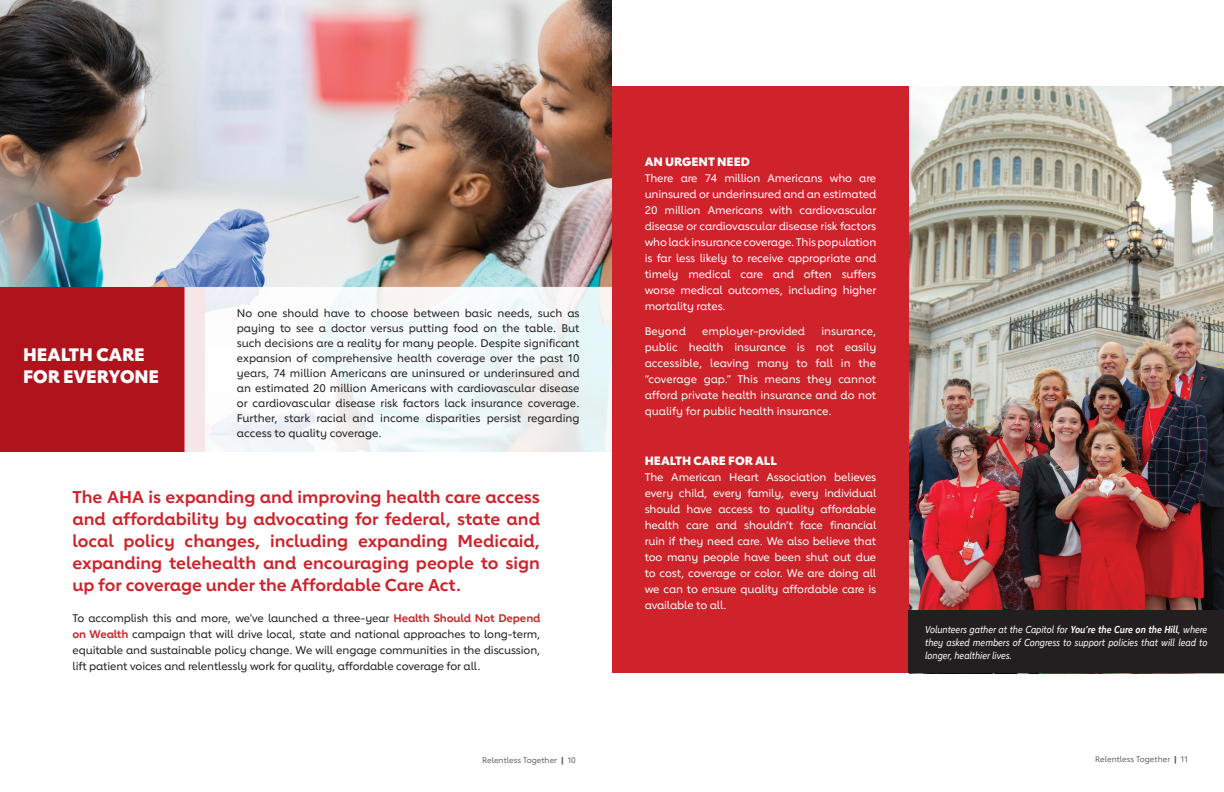
<style>
.page{position:relative;width:1224px;height:792px;background:#fff}
.page>*{position:absolute;margin:0;border:0;box-sizing:border-box;transform-origin:0 0}
.t1{font:800 18px/21.6px "Lub Dub";color:#fff}
.t2{font:700 17px/22px "Lub Dub";color:#ce232a;text-align:justify}
.t3{font:800 12px "Lub Dub";color:#fff}
.t4{font:500 11px/16px "Lub Dub";letter-spacing:-.01em;color:#fff;text-align:justify}
.t5{font:500 11px/15px "Lub Dub";letter-spacing:-.01em;color:#231f20;text-align:justify}
.t6{font:italic 10px/13px "Lub Dub Condensed";color:#fff;text-align:justify}
.t7{font:500 8px "Lub Dub";color:#636366}
.s1{font-weight:700;color:#ce232a}
.s2{font-weight:800}
.s3{font-weight:700}
</style>
<div class="page">
<img style="left:0;top:0;width:612px;height:287px">
<div style="left:0;top:287px;width:204px;height:164px;background:#b0131c"></div>
<svg style="left:184px;top:287px;width:428px;height:165px;fill:#f4f9fa"></svg>
<div style="left:612px;top:86px;width:297px;height:587px;background:#ce232a"></div>
<img style="left:909px;top:86px;width:315px;height:524px">
<div style="left:908px;top:610px;width:316px;height:63px;background:#231f20"></div>
<h1 class="t1" style="left:23px;top:344px;width:138px">HEALTH CARE<br>FOR EVERYONE</h1>
<p class="t5" style="left:237px;top:305px;width:344px">No one should have to choose between basic needs, such as paying to see a doctor versus putting food on the table. But such decisions are a reality for many people. Despite significant expansion of comprehensive health coverage over the past 10 years, 74 million Americans are uninsured or underinsured and an estimated 20 million Americans with cardiovascular disease or cardiovascular disease risk factors lack insurance coverage.<br>Further, stark racial and income disparities persist regarding access to quality coverage.</p>
<p class="t2" style="left:72px;top:485px;width:469px">The AHA is expanding and improving health care access and affordability by advocating for federal, state and local policy changes, including expanding Medicaid, expanding telehealth and encouraging people to sign up for coverage under the Affordable Care Act.</p>
<p class="t5" style="left:72px;top:610px;width:469px;line-height:16px">To accomplish this and more, we’ve launched a three-year <span class="s1">Health Should Not Depend on Wealth</span> campaign that will drive local, state and national approaches to long-term, equitable and sustainable policy change. We will engage communities in the discussion, lift patient voices and relentlessly work for quality, affordable coverage for all.</p>
<p class="t7" style="left:482px;top:755px;width:95px">Relentless Together <span class="s2">|</span> 10</p>
<p class="t3" style="left:645px;top:154px;width:107px">AN URGENT NEED</p>
<p class="t4" style="left:645px;top:170px;width:233px">There are 74 million Americans who are uninsured or underinsured and an estimated 20 million Americans with cardiovascular disease or cardiovascular disease risk factors who lack insurance coverage. This population is far less likely to receive appropriate and timely medical care and often suffers worse medical outcomes, including higher mortality rates.</p>
<p class="t4" style="left:645px;top:323px;width:43px">Beyond</p>
<p class="t4" style="left:702px;top:323px;width:104px">employer-provided</p>
<p class="t4" style="left:645px;top:323px;width:233px;text-indent:177px">insurance, public health insurance is not easily accessible, leaving many to fall in the “coverage gap.” This means they cannot afford private health insurance and do not qualify for public health insurance.</p>
<p class="t3" style="left:645px;top:453px;width:134px">HEALTH CARE FOR ALL</p>
<p class="t4" style="left:645px;top:469px;width:233px">The American Heart Association believes every child, every family, every individual should have access to quality affordable health care and shouldn’t face financial ruin if they need care. We also believe that too many people have been shut out due to cost, coverage or color. We are doing all we can to ensure quality affordable care is available to all.</p>
<p class="t6" style="left:925px;top:623px;width:284px">Volunteers gather at the Capitol for <span class="s3">You’re the Cure on the Hill</span>, where they asked members of Congress to support policies that will lead to longer, healthier lives.</p>
<p class="t7" style="left:1095px;top:754px;width:94px">Relentless Together <span class="s2">|</span> 11</p>
</div>
